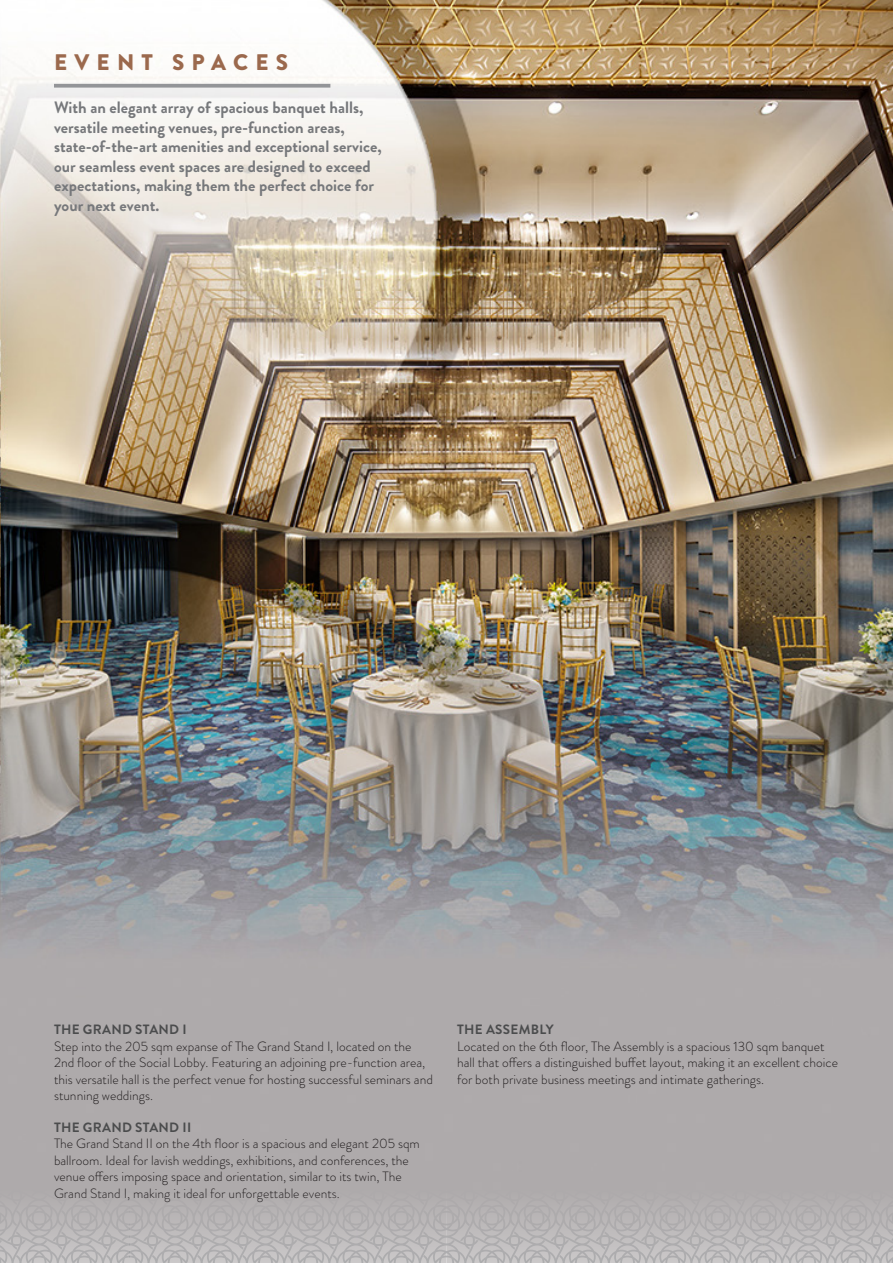
<style>
.page{position:relative;width:893px;height:1263px;background:#fff}
.page>*{position:absolute;margin:0;border:0;box-sizing:border-box;transform-origin:0 0}
.t1{font:900 22.5px "Brandon Grotesque";letter-spacing:.32em;color:#9b694d}
.t2{font:700 16.5px/19.5px "Brandon Grotesque";color:#76787b}
.t3{font:300 13.5px/16.5px "Brandon Grotesque";color:#231f20}
.t4{font:700 13.5px "Brandon Grotesque";letter-spacing:.02em;color:#4b4c4d}
</style>
<div class="page">
<img style="left:0;top:0;width:893px;height:1173px">
<svg style="left:54px;top:84px;width:276px;height:4px"></svg>
<svg style="left:0;top:1173px;width:893px;height:90px"></svg>
<p class="t1" style="left:54px;top:46px;width:235px">EVENT SPACES</p>
<p class="t2" style="left:54px;top:98px;width:329px">With an elegant array of spacious banquet halls, versatile meeting venues, pre-function areas, state-of-the-art amenities and exceptional service, our seamless event spaces are designed to exceed expectations, making them the perfect choice for your next event.</p>
<p class="t4" style="left:54px;top:1020px;width:134px">THE GRAND STAND I</p>
<p class="t3" style="left:54px;top:1038px;width:380px">Step into the 205 sqm expanse of The Grand Stand I, located on the 2nd floor of the Social Lobby. Featuring an adjoining pre-function area, this versatile hall is the perfect venue for hosting successful seminars and stunning weddings.</p>
<p class="t4" style="left:54px;top:1118px;width:139px">THE GRAND STAND II</p>
<p class="t3" style="left:54px;top:1135px;width:367px">The Grand Stand II on the 4th floor is a spacious and elegant 205 sqm ballroom. Ideal for lavish weddings, exhibitions, and conferences, the venue offers imposing space and orientation, similar to its twin, The Grand Stand I, making it ideal for unforgettable events.</p>
<p class="t4" style="left:457px;top:1020px;width:98px">THE ASSEMBLY</p>
<p class="t3" style="left:457px;top:1038px;width:382px">Located on the 6th floor, The Assembly is a spacious 130 sqm banquet hall that offers a distinguished buffet layout, making it an excellent choice for both private business meetings and intimate gatherings.</p>
</div>
